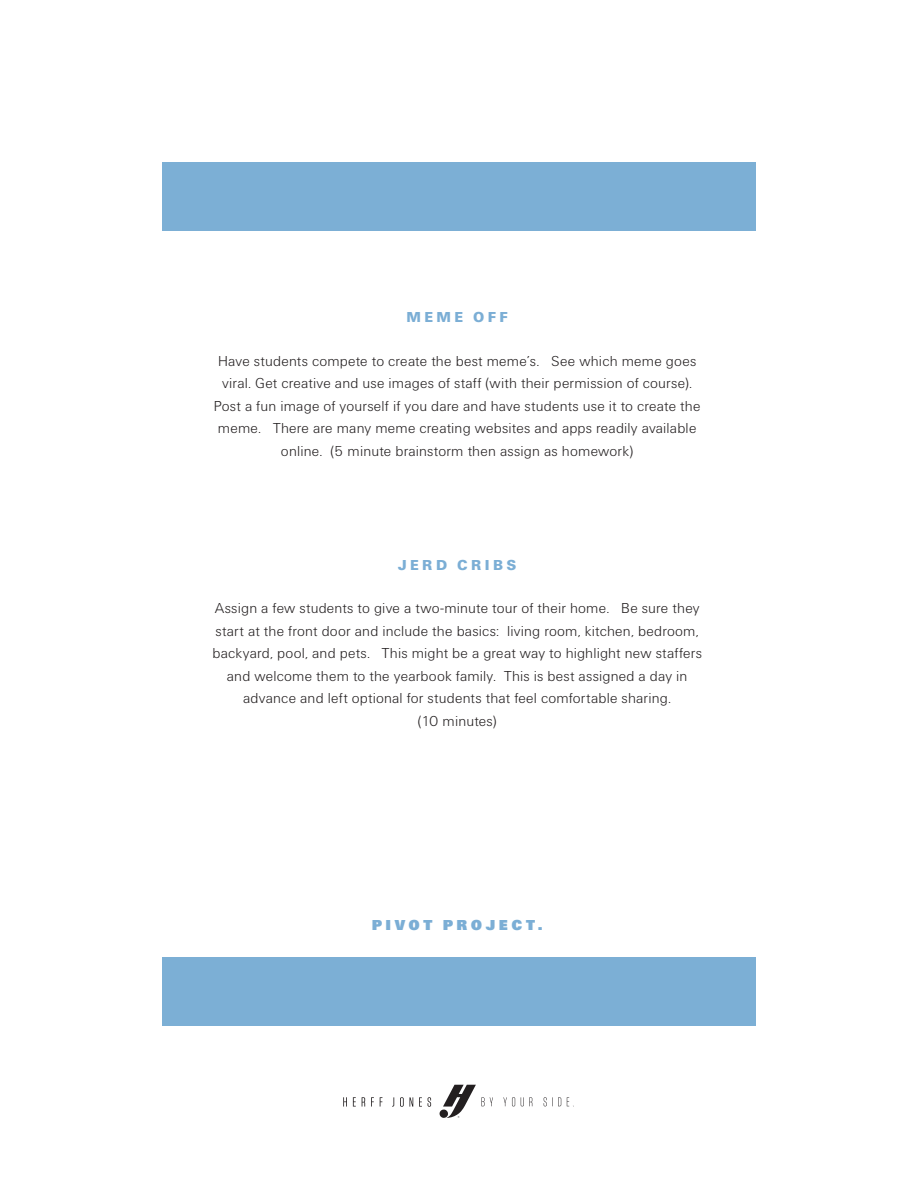
<style>
.page{position:relative;width:918px;height:1188px;background:#fff}
.page>*{position:absolute;margin:0;border:0;box-sizing:border-box;transform-origin:0 0}
.t1{font:300 15px/22.5px "AHJ Urbano";letter-spacing:.01em;color:#231f20;text-align:center}
.t2{font:900 15px "AHJ Urbano";letter-spacing:.225em;color:#7baed5}
.t3{font:900 15px "AHJ Urbano";letter-spacing:.22em;color:#7baed5}
</style>
<div class="page">
<svg style="left:343px;top:1085px;width:231px;height:33px"></svg>
<div style="left:162px;top:162px;width:593px;height:68px;background:#7cafd5"></div>
<div style="left:162px;top:958px;width:593px;height:68px;background:#7cafd5"></div>
<p class="t2" style="left:407px;top:309px;width:103px">MEME OFF</p>
<p class="t1" style="left:214px;top:350px;width:488px">Have students compete to create the best meme’s. See which meme goes viral. Get creative and use images of staff (with their permission of course).<br>Post a fun image of yourself if you dare and have students use it to create the meme. There are many meme creating websites and apps readily available online. (5 minute brainstorm then assign as homework)</p>
<p class="t2" style="left:398px;top:556px;width:120px">JERD CRIBS</p>
<p class="t1" style="left:212px;top:597px;width:491px">Assign a few students to give a two-minute tour of their home. Be sure they start at the front door and include the basics: living room, kitchen, bedroom, backyard, pool, and pets. This might be a great way to highlight new staffers and welcome them to the yearbook family. This is best assigned a day in advance and left optional for students that feel comfortable sharing.<br>(10 minutes)</p>
<p class="t3" style="left:372px;top:916px;width:172px">PIVOT PROJECT.</p>
</div>
